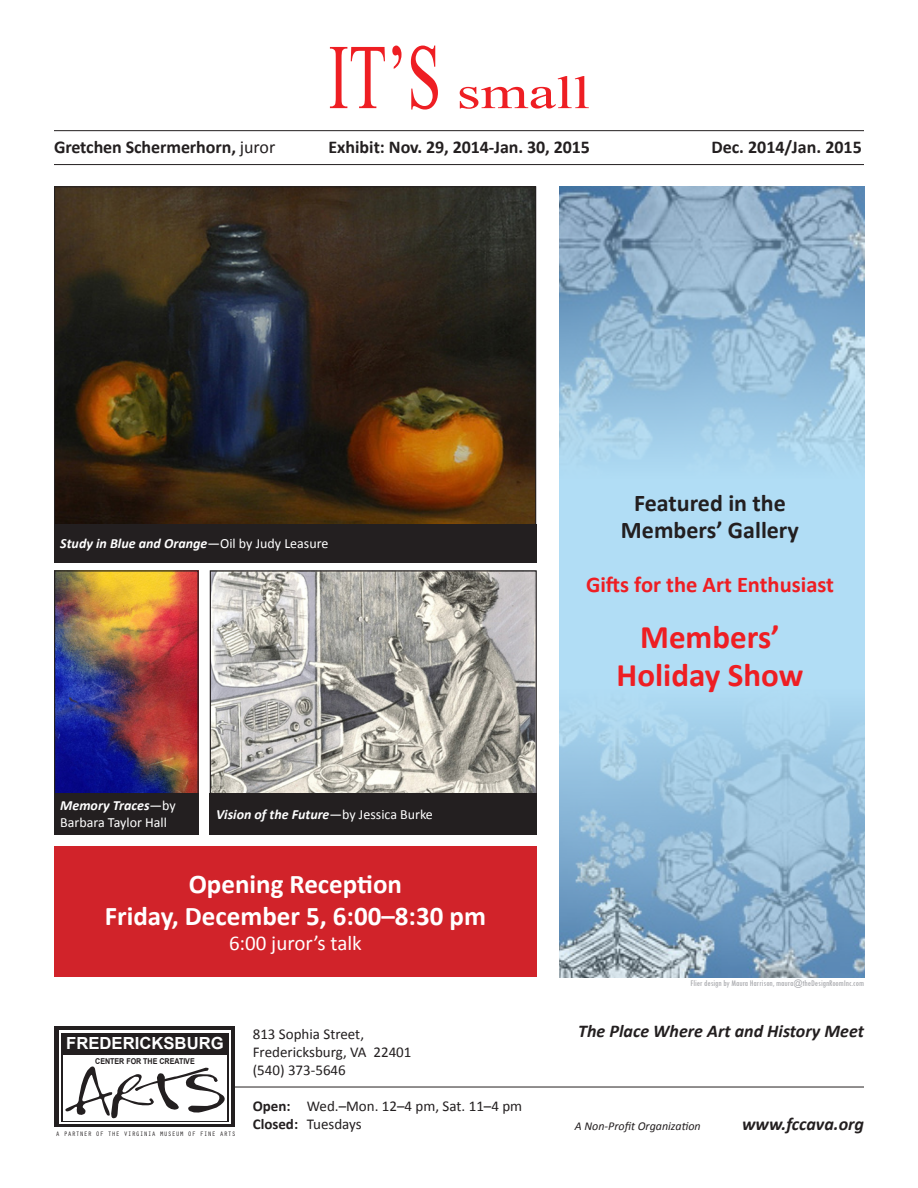
<style>
.page{position:relative;width:918px;height:1188px;background:#fff}
.page>*{position:absolute;margin:0;border:0;box-sizing:border-box;transform-origin:0 0}
.t1{font:57.3px "Aparajita";color:#ee1e23;scale:1.33 1}
.t2{font:700 33px/37.5px "Calibri";color:#ee1e23;text-align:center}
.t3{font:700 27px "Calibri";color:#fff}
.t4{font:700 24px/27px "Calibri";color:#231f20;text-align:center}
.t5{font:700 22.5px "Calibri";color:#ee1e23}
.t6{font:21px "Calibri";color:#fff}
.t7{font:700 18px "Calibri";letter-spacing:-.005em;color:#231f20}
.t8{font:italic 700 18px "Calibri";color:#231f20}
.t9{font:700 16.65px "Arial";color:#fff}
.t10{font:15px/18px "Calibri";color:#231f20}
.t11{font:italic 700 13.95px "Calibri";color:#fff}
.t12{font:13.95px/16.8px "Calibri";color:#fff}
.t13{font:italic 12px "Calibri";color:#231f20}
.t14{font:condensed 9px "Tw Cen";color:#a8a9ad}
.t15{font:700 8.1px "Arial";color:#231f20;scale:.88 1}
.t16{font:6.6px "Orator Std";color:#231f20}
.s1{font-size:114.75px}
.s2{font-weight:400}
.s3{font-weight:400;font-style:normal}
.s4{font-weight:700;font-style:italic}
.s5{font-weight:700}
</style>
<div class="page">
<div style="left:559px;top:186px;width:305px;height:792px;background:#b1ddf5"></div>
<hr style="left:54px;top:130px;width:810px;height:1px;background:#231f20">
<hr style="left:54px;top:164px;width:810px;height:1px;background:#231f20">
<hr style="left:54px;top:1087px;width:810px;height:1px;background:#231f20">
<div style="left:55px;top:1027px;width:180px;height:100px;background:#231f20"></div>
<div style="left:59px;top:1030px;width:172px;height:94px;background:linear-gradient(to right,#fff,#fff)"></div>
<div style="left:61px;top:1033px;width:168px;height:20px;background:#231f20"></div>
<svg style="left:61px;top:1054px;width:168px;height:68px"></svg>
<div style="left:63px;top:1055px;width:164px;height:65px;background:#fff"></div>
<svg style="left:65px;top:1062px;width:163px;height:58px"></svg>
<div style="left:54px;top:846px;width:483px;height:131px;background:#d1232a"></div>
<img style="left:56px;top:188px;width:478px;height:336px">
<img style="left:212px;top:572px;width:323px;height:221px">
<img style="left:56px;top:572px;width:141px;height:221px">
<div style="left:54px;top:570px;width:145px;height:237px;border:1px solid #231f20"></div>
<div style="left:54px;top:524px;width:482px;height:39px;background:#231f20"></div>
<div style="left:54px;top:793px;width:145px;height:41px;background:#231f20"></div>
<div style="left:210px;top:793px;width:327px;height:41px;background:#231f20"></div>
<img style="left:559px;top:187px;width:305px;height:275px">
<img style="left:560px;top:709px;width:304px;height:269px">
<p class="t1" style="left:328px;top:65px;width:198px"><span class="s1">IT’S</span> small</p>
<p class="t7" style="left:54px;top:136px;width:223px">Gretchen Schermerhorn, <span class="s2">juror</span></p>
<p class="t7" style="left:328px;top:135px;width:263px">Exhibit: Nov. 29, 2014-Jan. 30, 2015</p>
<p class="t7" style="left:711px;top:136px;width:152px">Dec. 2014/Jan. 2015</p>
<p class="t11" style="left:60px;top:535px;width:270px">Study in Blue and Orange<span class="s3">—Oil by Judy Leasure</span></p>
<p class="t4" style="left:621px;top:489px;width:179px">Featured in the<br>Members’ Gallery</p>
<p class="t12" style="left:60px;top:797px;width:117px"><span class="s4">Memory Traces</span>—by<br>Barbara Taylor Hall</p>
<p class="t11" style="left:216px;top:805px;width:218px">Vision of the Future<span class="s3">—by Jessica Burke</span></p>
<p class="t3" style="left:189px;top:867px;width:215px">Opening Reception</p>
<p class="t3" style="left:105px;top:899px;width:383px">Friday, December 5, 6:00–8:30 pm</p>
<p class="t6" style="left:229px;top:930px;width:134px">6:00 juror’s talk</p>
<p class="t9" style="left:66px;top:1032px;width:159px">FREDERICKSBURG</p>
<p class="t15" style="left:95px;top:1056px;width:115px">CENTER FOR THE CREATIVE</p>
<p class="t16" style="left:56px;top:1129px;width:182px">A PARTNER OF THE VIRGINIA MUSEUM OF FINE ARTS</p>
<p class="t10" style="left:253px;top:1025px;width:113px">813 Sophia Street,</p>
<p class="t10" style="left:253px;top:1043px;width:160px">Fredericksburg, VA 22401</p>
<p class="t10" style="left:253px;top:1061px;width:95px">(540) 373-5646</p>
<p class="t10" style="left:253px;top:1097px;width:271px"><span class="s5">Open:</span> Wed.–Mon. 12–4 pm, Sat. 11–4 pm<br><span class="s5">Closed:</span> Tuesdays</p>
<p class="t5" style="left:586px;top:570px;width:249px">Gifts for the Art Enthusiast</p>
<p class="t2" style="left:617px;top:618px;width:188px">Members’<br>Holiday Show</p>
<p class="t14" style="left:690px;top:978px;width:175px">Flier design by Maura Harrison, maura@theDesignRoomInc.com</p>
<p class="t8" style="left:578px;top:1019px;width:287px">The Place Where Art and History Meet</p>
<p class="t13" style="left:575px;top:1117px;width:127px">A Non-Profit Organization</p>
<p class="t8" style="left:742px;top:1113px;width:123px">www.fccava.org</p>
</div>
